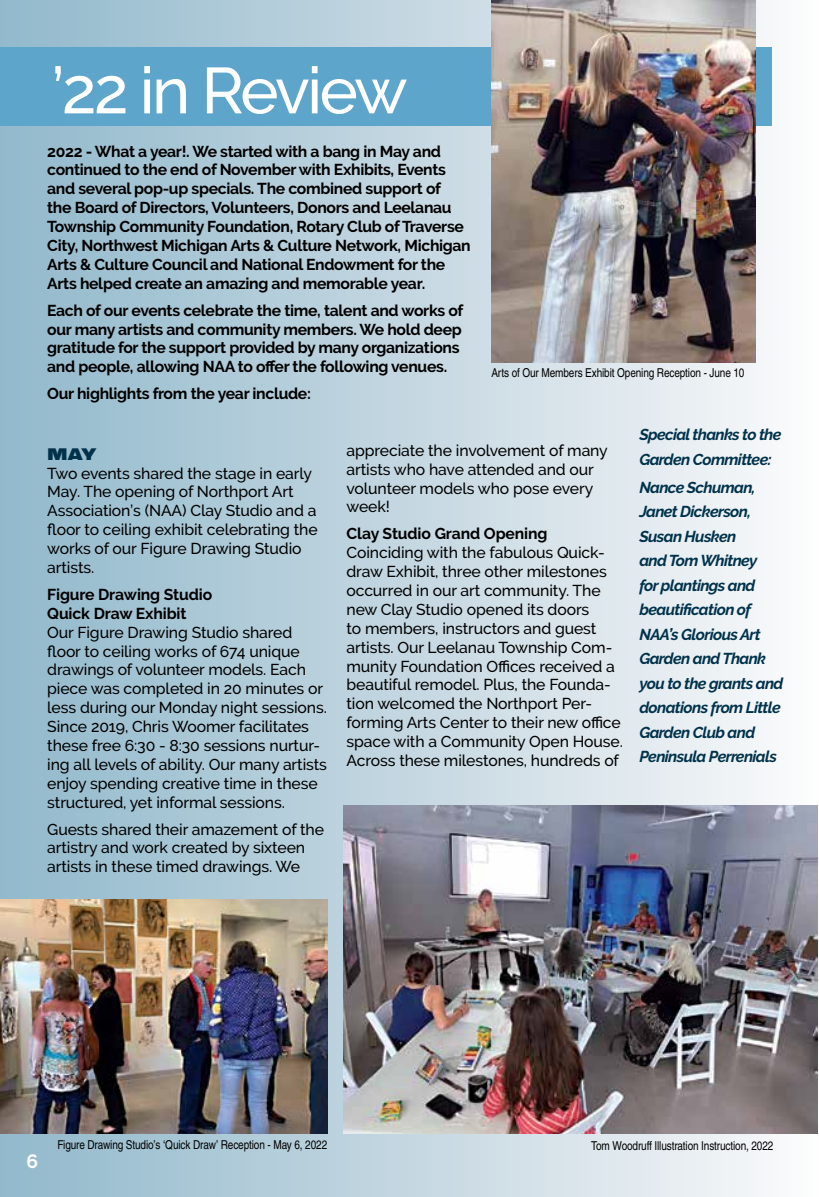
<style>
.page{position:relative;width:819px;height:1197px;background:#fff}
.page>*{position:absolute;margin:0;border:0;box-sizing:border-box;transform-origin:0 0}
.t1{font:500 64.75px "Raleway";letter-spacing:-.04em;color:#fff}
.t2{font:700 19.25px "Raleway";color:#fff}
.t3{font:900 17.5px "Nimbus San Ext";color:#00324b}
.t4{font:500 15.75px/18.9px "Raleway";letter-spacing:-.005em;color:#000}
.t5{font:700 15.75px/18.9px "Raleway";letter-spacing:-.02em;color:#000}
.t6{font:italic 700 15.75px/24.5px "Raleway";letter-spacing:-.04em;color:#00324b}
.t7{font:12.25px "Nimbus San Con L";letter-spacing:-.01em;color:#000}
</style>
<div class="page">
<div style="left:0;top:0;width:819px;height:1197px;background:linear-gradient(to right,#91b8cb,#faf9fa)"></div>
<div style="left:0;top:47px;width:772px;height:79px;background:#5ea5cb"></div>
<img style="left:491px;top:0;width:265px;height:362px">
<img style="left:343px;top:806px;width:474px;height:328px">
<img style="left:0;top:899px;width:328px;height:235px">
<h1 class="t1" style="left:51px;top:53px;width:358px">’22 in Review</h1>
<p class="t5" style="left:47px;top:142px;width:425px">2022 - What a year!. We started with a bang in May and continued to the end of November with Exhibits, Events and several pop-up specials. The combined support of<br>the Board of Directors, Volunteers, Donors and Leelanau Township Community Foundation, Rotary Club of Traverse City, Northwest Michigan Arts &amp; Culture Network, Michigan Arts &amp; Culture Council and National Endowment for the Arts helped create an amazing and memorable year.</p>
<p class="t5" style="left:47px;top:301px;width:418px">Each of our events celebrate the time, talent and works of our many artists and community members. We hold deep gratitude for the support provided by many organizations and people, allowing NAA to offer the following venues.</p>
<p class="t5" style="left:47px;top:384px;width:265px">Our highlights from the year include:</p>
<p class="t7" style="left:491px;top:364px;width:255px">Arts of Our Members Exhibit Opening Reception - June 10</p>
<p class="t3" style="left:47px;top:444px;width:51px">MAY</p>
<p class="t4" style="left:47px;top:464px;width:272px">Two events shared the stage in early<br>May. The opening of Northport Art<br>Association’s (NAA) Clay Studio and a floor to ceiling exhibit celebrating the works of our Figure Drawing Studio artists.</p>
<p class="t5" style="left:47px;top:585px;width:167px">Figure Drawing Studio<br>Quick Draw Exhibit</p>
<p class="t4" style="left:47px;top:623px;width:281px">Our Figure Drawing Studio shared floor to ceiling works of 674 unique drawings of volunteer models. Each piece was completed in 20 minutes or less during our Monday night sessions.<br>Since 2019, Chris Woomer facilitates these free 6:30 - 8:30 sessions nurtur&shy;ing all levels of ability. Our many artists enjoy spending creative time in these structured, yet informal sessions.</p>
<p class="t4" style="left:47px;top:820px;width:278px">Guests shared their amazement of the artistry and work created by sixteen artists in these timed drawings. We</p>
<p class="t4" style="left:346px;top:441px;width:263px">appreciate the involvement of many artists who have attended and our volunteer models who pose every week!</p>
<p class="t5" style="left:346px;top:524px;width:203px">Clay Studio Grand Opening</p>
<p class="t4" style="left:346px;top:543px;width:278px">Coinciding with the fabulous Quick&shy;draw Exhibit, three other milestones occurred in our art community. The new Clay Studio opened its doors<br>to members, instructors and guest artists. Our Leelanau Township Com&shy;munity Foundation Offices received a beautiful remodel. Plus, the Founda&shy;tion welcomed the Northport Per&shy;forming Arts Center to their new office space with a Community Open House.<br>Across these milestones, hundreds of</p>
<p class="t6" style="left:639px;top:422px;width:144px">Special thanks to the<br>Garden Committee:</p>
<p class="t6" style="left:639px;top:475px;width:145px">Nance Schuman,<br>Janet Dickerson,<br>Susan Husken<br>and Tom Whitney<br>for plantings and beautification of<br>NAA’s Glorious Art<br>Garden and Thank you to the grants and donations from Little<br>Garden Club and<br>Peninsula Perrenials</p>
<p class="t2" style="left:27px;top:1150px;width:13px">6</p>
<p class="t7" style="left:57px;top:1136px;width:271px">Figure Drawing Studio’s ‘Quick Draw’ Reception - May 6, 2022</p>
<p class="t7" style="left:591px;top:1137px;width:184px">Tom Woodruff Illustration Instruction, 2022</p>
</div>
